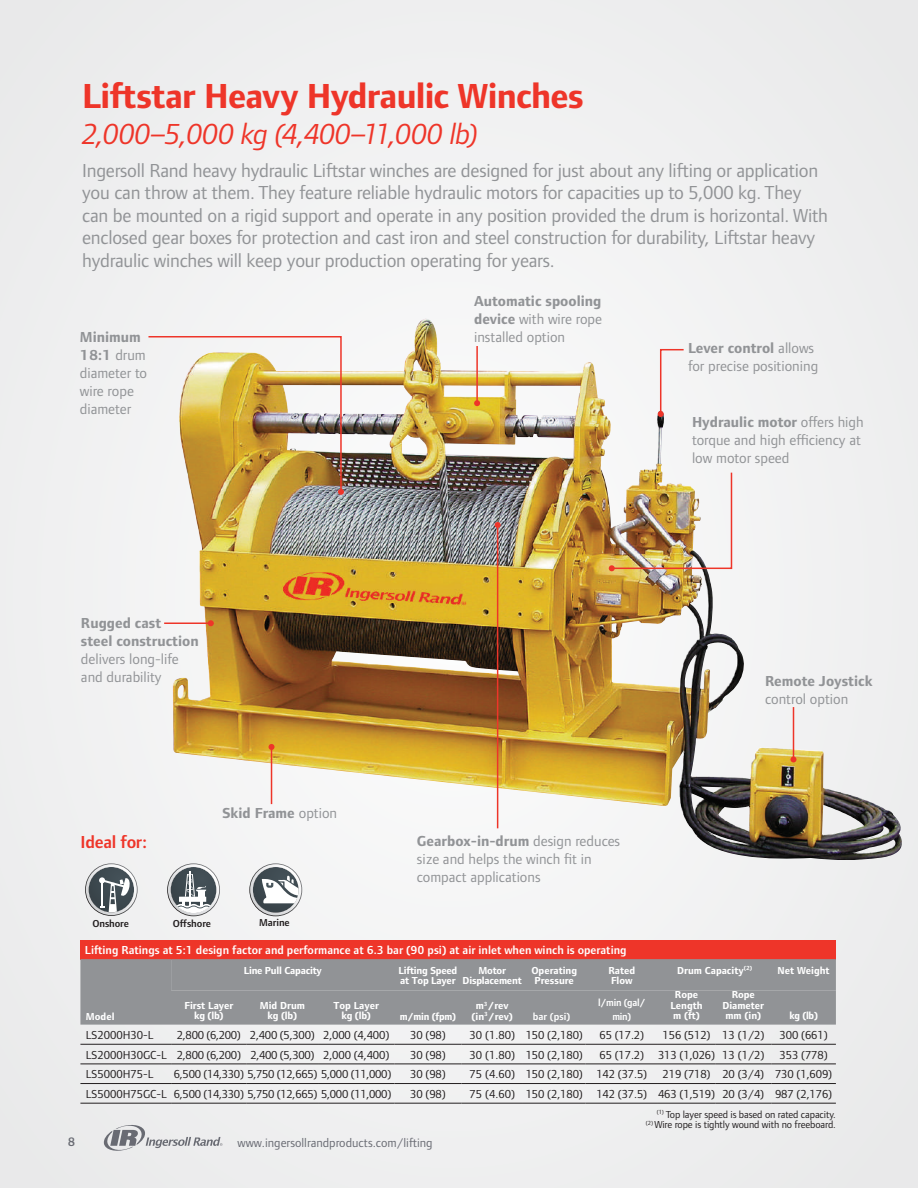
<style>
.page{position:relative;width:918px;height:1188px;background:#efeff0}
.page>*{position:absolute;margin:0;border:0;box-sizing:border-box;transform-origin:0 0}
.t1{font:700 36px "Foundry Form Sans";letter-spacing:-.02em;color:#ee3529}
.t2{font:italic 30px "Foundry Form Sans";color:#ee3529}
.t3{font:19.5px/22.5px "Foundry Form Sans";letter-spacing:-.01em;color:#919396}
.t4{font:600 18px "Foundry Form Sans";letter-spacing:-.015em;color:#ee3529}
.t5{font:15px/18px "Foundry Form Sans";color:#919396}
.t6{font:700 15px/18px "Foundry Form Sans";color:#919396}
.t7{font:12.75px "Foundry Form Sans";color:#696b73}
.t8{font:600 12.75px "Foundry Form Sans";color:#696b73}
.t9{font:12px "Foundry Form Sans";letter-spacing:-.01em;color:#231f20}
.t10{font:600 12px "Foundry Form Sans";color:#fff}
.t11{font:700 10.5px/10.5px "Foundry Form Sans";color:#fff;text-align:center}
.t12{font:10.5px/10.5px "Foundry Form Sans";letter-spacing:-.01em;color:#231f20;text-align:right}
.t13{font:700 10.5px/10.5px "Foundry Form Sans";letter-spacing:-.02em;color:#fff}
.t14{font:600 10.5px/13.5px "Foundry Form Sans";letter-spacing:-.02em;color:#fff;text-align:center}
.t15{font:600 10.5px "Foundry Form Sans";letter-spacing:-.01em;color:#231f20}
.s1{font-weight:700}
.s2{font-weight:400}
</style>
<div class="page">
<svg style="left:103px;top:1125px;width:120px;height:26px"></svg>
<svg style="left:85px;top:863px;width:53px;height:53px"></svg>
<svg style="left:167px;top:863px;width:53px;height:53px"></svg>
<svg style="left:249px;top:863px;width:53px;height:53px"></svg>
<div style="left:80px;top:940px;width:756px;height:19px;background:#ee3529"></div>
<div style="left:80px;top:959px;width:756px;height:66px;background:#919396"></div>
<div style="left:171px;top:959px;width:665px;height:31px;background:#919396"></div>
<hr style="left:80px;top:1064px;width:91px;height:1px;background:#231f20">
<hr style="left:171px;top:1064px;width:76px;height:1px;background:#231f20">
<hr style="left:247px;top:1064px;width:71px;height:1px;background:#231f20">
<hr style="left:318px;top:1064px;width:76px;height:1px;background:#231f20">
<hr style="left:394px;top:1064px;width:67px;height:1px;background:#231f20">
<hr style="left:461px;top:1064px;width:62px;height:1px;background:#231f20">
<hr style="left:523px;top:1064px;width:63px;height:1px;background:#231f20">
<hr style="left:586px;top:1064px;width:72px;height:1px;background:#231f20">
<hr style="left:658px;top:1064px;width:57px;height:1px;background:#231f20">
<hr style="left:715px;top:1064px;width:56px;height:1px;background:#231f20">
<hr style="left:771px;top:1064px;width:65px;height:1px;background:#231f20">
<hr style="left:80px;top:1083px;width:91px;height:1px;background:#231f20">
<hr style="left:171px;top:1083px;width:76px;height:1px;background:#231f20">
<hr style="left:247px;top:1083px;width:71px;height:1px;background:#231f20">
<hr style="left:318px;top:1083px;width:76px;height:1px;background:#231f20">
<hr style="left:394px;top:1083px;width:67px;height:1px;background:#231f20">
<hr style="left:461px;top:1083px;width:62px;height:1px;background:#231f20">
<hr style="left:523px;top:1083px;width:63px;height:1px;background:#231f20">
<hr style="left:586px;top:1083px;width:72px;height:1px;background:#231f20">
<hr style="left:658px;top:1083px;width:57px;height:1px;background:#231f20">
<hr style="left:715px;top:1083px;width:56px;height:1px;background:#231f20">
<hr style="left:771px;top:1083px;width:65px;height:1px;background:#231f20">
<hr style="left:80px;top:1103px;width:91px;height:1px;background:#231f20">
<hr style="left:394px;top:1103px;width:67px;height:1px;background:#231f20">
<hr style="left:461px;top:1103px;width:62px;height:1px;background:#231f20">
<hr style="left:523px;top:1103px;width:63px;height:1px;background:#231f20">
<hr style="left:586px;top:1103px;width:72px;height:1px;background:#231f20">
<hr style="left:658px;top:1103px;width:57px;height:1px;background:#231f20">
<hr style="left:715px;top:1103px;width:56px;height:1px;background:#231f20">
<hr style="left:771px;top:1103px;width:65px;height:1px;background:#231f20">
<hr style="left:80px;top:1044px;width:91px;height:1px;background:#231f20">
<hr style="left:394px;top:1044px;width:67px;height:1px;background:#231f20">
<hr style="left:461px;top:1044px;width:62px;height:1px;background:#231f20">
<hr style="left:523px;top:1044px;width:63px;height:1px;background:#231f20">
<hr style="left:586px;top:1044px;width:72px;height:1px;background:#231f20">
<hr style="left:658px;top:1044px;width:57px;height:1px;background:#231f20">
<hr style="left:715px;top:1044px;width:56px;height:1px;background:#231f20">
<hr style="left:771px;top:1044px;width:65px;height:1px;background:#231f20">
<hr style="left:171px;top:1103px;width:76px;height:1px;background:#231f20">
<hr style="left:247px;top:1103px;width:71px;height:1px;background:#231f20">
<hr style="left:318px;top:1103px;width:76px;height:1px;background:#231f20">
<hr style="left:171px;top:1044px;width:76px;height:1px;background:#231f20">
<hr style="left:247px;top:1044px;width:71px;height:1px;background:#231f20">
<hr style="left:318px;top:1044px;width:76px;height:1px;background:#231f20">
<img style="left:173px;top:319px;width:729px;height:541px">
<hr style="left:164px;top:622px;width:47px;height:2px;background:#ee3529">
<svg style="left:208px;top:620px;width:6px;height:6px"></svg>
<img style="left:148px;top:335px;width:196px;height:160px">
<hr style="left:497px;top:525px;width:1px;height:303px;background:#ee3529">
<svg style="left:495px;top:522px;width:6px;height:6px"></svg>
<img style="left:609px;top:471px;width:124px;height:100px">
<svg style="left:658px;top:348px;width:27px;height:69px"></svg>
<hr style="left:271px;top:747px;width:1px;height:57px;background:#ee3529">
<svg style="left:269px;top:744px;width:6px;height:6px"></svg>
<hr style="left:793px;top:707px;width:1px;height:52px;background:#ee3529">
<svg style="left:790px;top:756px;width:6px;height:6px"></svg>
<hr style="left:476px;top:346px;width:2px;height:57px;background:#ee3529">
<svg style="left:474px;top:400px;width:6px;height:6px"></svg>
<h1 class="t1" style="left:82px;top:75px;width:503px">Liftstar Heavy Hydraulic Winches</h1>
<h2 class="t2" style="left:82px;top:117px;width:397px">2,000–5,000 kg (4,400–11,000 lb)</h2>
<p class="t3" style="left:82px;top:159px;width:747px">Ingersoll Rand heavy hydraulic Liftstar winches are designed for just about any lifting or application you can throw at them. They feature reliable hydraulic motors for capacities up to 5,000 kg. They can be mounted on a rigid support and operate in any position provided the drum is horizontal. With enclosed gear boxes for protection and cast iron and steel construction for durability, Liftstar heavy hydraulic winches will keep your production operating for years.</p>
<p class="t5" style="left:474px;top:292px;width:130px;text-align:justify"><span class="s1">Automatic spooling device</span> with wire rope installed option</p>
<p class="t5" style="left:80px;top:328px;width:69px"><span class="s1">Minimum<br>18:1</span> drum diameter to wire rope diameter</p>
<p class="t5" style="left:688px;top:339px;width:132px"><span class="s1">Lever control</span> allows for precise positioning</p>
<p class="t5" style="left:692px;top:413px;width:173px"><span class="s1">Hydraulic motor</span> offers high torque and high efficiency at low motor speed</p>
<p class="t6" style="left:81px;top:614px;width:119px">Rugged cast<br>steel construction</p>
<p class="t5" style="left:81px;top:650px;width:99px">delivers long-life and durability</p>
<h3 class="t4" style="left:80px;top:831px;width:68px">Ideal for:</h3>
<p class="t6" style="left:222px;top:804px;width:116px">Skid Frame <span class="s2">option</span></p>
<p class="t5" style="left:417px;top:832px;width:205px"><span class="s1">Gearbox-in-drum</span> design reduces size and helps the winch fit in compact applications</p>
<p class="t15" style="left:92px;top:917px;width:38px">Onshore</p>
<p class="t15" style="left:173px;top:917px;width:40px">Offshore</p>
<p class="t15" style="left:259px;top:916px;width:32px">Marine</p>
<p class="t10" style="left:85px;top:943px;width:543px">Lifting Ratings at 5:1 design factor and performance at 6.3 bar (90 psi) at air inlet when winch is operating</p>
<p class="t6" style="left:765px;top:673px;width:109px">Remote Joystick</p>
<p class="t5" style="left:765px;top:690px;width:85px">control option</p>
<p class="t11" style="left:86px;top:1011px;width:30px">Model</p>
<p class="t13" style="left:244px;top:965px;width:80px">Line Pull Capacity</p>
<p class="t13" style="left:398px;top:965px;width:60px">Lifting Speed at Top Layer</p>
<p class="t13" style="left:463px;top:965px;width:61px;text-align:center">Motor<br>Displacement</p>
<p class="t11" style="left:531px;top:965px;width:47px">Operating<br>Pressure</p>
<p class="t11" style="left:608px;top:965px;width:28px;text-align:left">Rated<br>Flow</p>
<p class="t11" style="left:677px;top:965px;width:77px">Drum Capacity<sup>(2)</sup></p>
<p class="t11" style="left:778px;top:965px;width:54px">Net Weight</p>
<p class="t11" style="left:184px;top:1000px;width:51px">First Layer kg (lb)</p>
<p class="t11" style="left:260px;top:1000px;width:47px">Mid Drum kg (lb)</p>
<p class="t11" style="left:333px;top:1000px;width:47px">Top Layer kg (lb)</p>
<p class="t11" style="left:400px;top:1011px;width:58px">m/min (fpm)</p>
<p class="t11" style="left:472px;top:1000px;width:43px">m<sup>3</sup>/rev (in<sup>3</sup>/rev)</p>
<p class="t14" style="left:533px;top:1009px;width:39px">bar (psi)</p>
<p class="t14" style="left:598px;top:996px;width:49px">l/min (gal/ min)</p>
<p class="t11" style="left:671px;top:990px;width:34px">Rope<br>Length m (ft)</p>
<p class="t11" style="left:722px;top:990px;width:43px">Rope<br>Diameter mm (in)</p>
<p class="t11" style="left:789px;top:1011px;width:30px">kg (lb)</p>
<p class="t9" style="left:86px;top:1028px;width:69px">LS2000H30-L</p>
<p class="t9" style="left:177px;top:1028px;width:214px">2,800 (6,200) 2,400 (5,300) 2,000 (4,400)</p>
<p class="t9" style="left:410px;top:1028px;width:37px">30 (98)</p>
<p class="t9" style="left:469px;top:1028px;width:115px">30 (1.80) 150 (2,180)</p>
<p class="t9" style="left:599px;top:1028px;width:46px">65 (17.2)</p>
<p class="t9" style="left:663px;top:1028px;width:103px">156 (512) 13 (1/2)</p>
<p class="t9" style="left:780px;top:1028px;width:50px">300 (661)</p>
<p class="t9" style="left:86px;top:1047px;width:305px">LS2000H30GC-L 2,800 (6,200) 2,400 (5,300) 2,000 (4,400)</p>
<p class="t9" style="left:410px;top:1047px;width:37px">30 (98)</p>
<p class="t9" style="left:469px;top:1047px;width:115px">30 (1.80) 150 (2,180)</p>
<p class="t9" style="left:599px;top:1047px;width:167px">65 (17.2) 313 (1,026) 13 (1/2)</p>
<p class="t9" style="left:780px;top:1047px;width:50px">353 (778)</p>
<p class="t9" style="left:86px;top:1067px;width:69px">LS5000H75-L</p>
<p class="t9" style="left:174px;top:1067px;width:219px">6,500 (14,330) 5,750 (12,665) 5,000 (11,000)</p>
<p class="t9" style="left:410px;top:1067px;width:37px">30 (98)</p>
<p class="t9" style="left:469px;top:1067px;width:179px">75 (4.60) 150 (2,180) 142 (37.5)</p>
<p class="t9" style="left:663px;top:1067px;width:171px">219 (718) 20 (3/4) 730 (1,609)</p>
<p class="t9" style="left:86px;top:1087px;width:307px">LS5000H75GC-L 6,500 (14,330) 5,750 (12,665) 5,000 (11,000)</p>
<p class="t9" style="left:410px;top:1087px;width:37px">30 (98)</p>
<p class="t9" style="left:469px;top:1087px;width:364px">75 (4.60) 150 (2,180) 142 (37.5) 463 (1,519) 20 (3/4) 987 (2,176)</p>
<p class="t8" style="left:68px;top:1135px;width:9px">8</p>
<p class="t7" style="left:238px;top:1135px;width:197px">www.ingersollrandproducts.com/lifting</p>
<p class="t12" style="left:646px;top:1109px;width:191px"><sup>(1)</sup> Top layer speed is based on rated capacity.<br><sup>(2)</sup> Wire rope is tightly wound with no freeboard.</p>
</div>
